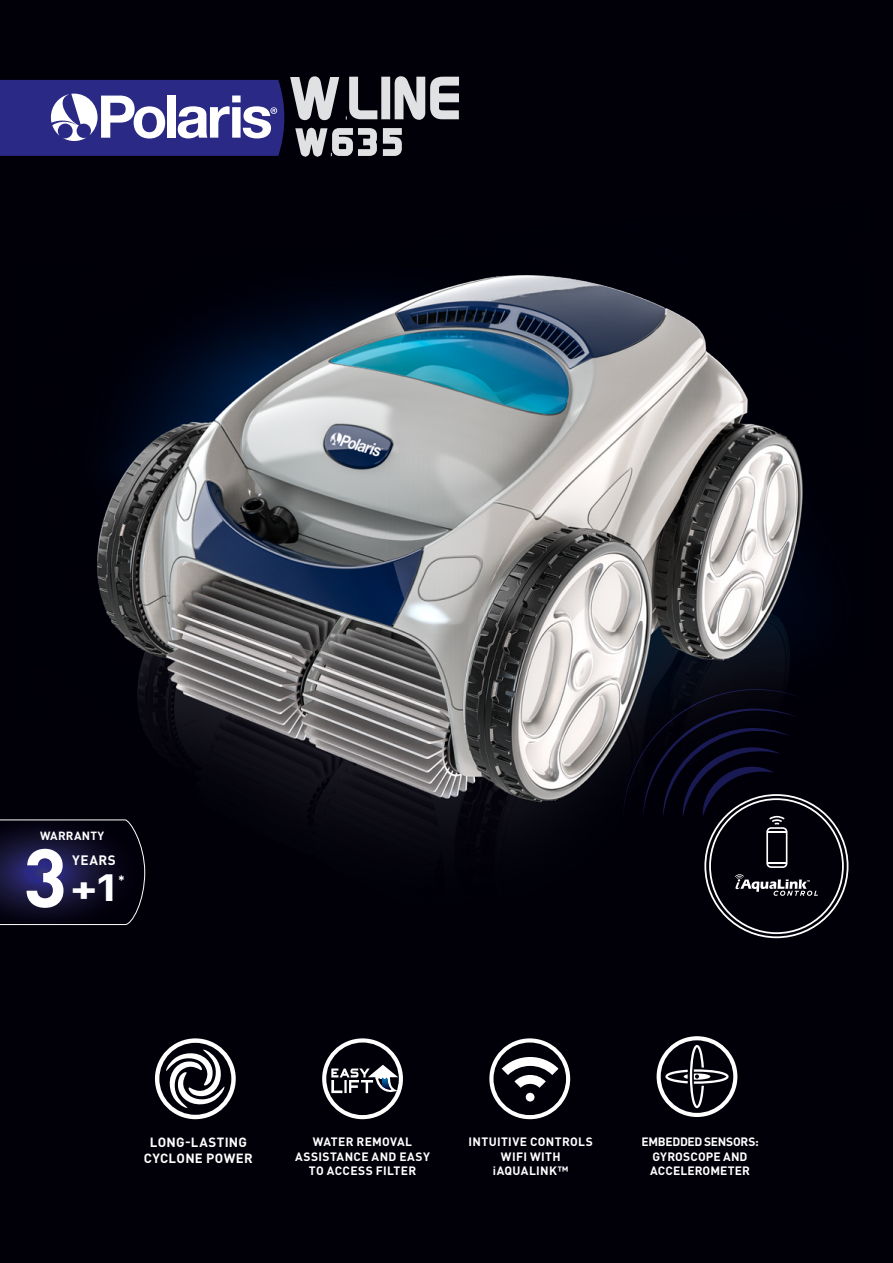
<style>
.page{position:relative;width:893px;height:1263px;background:#010009}
.page>*{position:absolute;margin:0;border:0;box-sizing:border-box;transform-origin:0 0}
.t1{font:700 81.6px "DIN Pro";color:#fff}
.t2{font:54.15px "Bazouk SSK";color:#e0e1e2}
.t3{font:700 37.5px "DIN Pro";color:#fff;scale:1.32 1}
.t4{font:33.9px "Bazouk SSK";color:#e0e1e2}
.t5{font:700 13.5px "DIN Pro";letter-spacing:.04em;color:#fff}
.t6{font:700 13.2px/15.9px "DIN Pro";letter-spacing:.025em;color:#fff;text-align:center}
.t7{font:700 12px/14.4px "DIN Pro";letter-spacing:.025em;color:#fff;text-align:center}
.t8{font:700 12px/14.4px "DIN Pro";letter-spacing:.005em;color:#fff;text-align:center}
.t9{font:700 11.7px "DIN Pro";letter-spacing:.025em;color:#fff}
</style>
<div class="page">
<svg style="left:0;top:76px;width:459px;height:81px"></svg>
<svg style="left:155px;top:1038px;width:81px;height:81px"></svg>
<svg style="left:322px;top:1038px;width:81px;height:81px"></svg>
<svg style="left:489px;top:1038px;width:81px;height:81px"></svg>
<svg style="left:657px;top:1036px;width:80px;height:81px"></svg>
<svg style="left:0;top:819px;width:21px;height:106px"></svg>
<img style="left:21px;top:275px;width:828px;height:664px">
<h2 class="t2" style="left:290px;top:72px;width:170px">W LINE</h2>
<h3 class="t4" style="left:296px;top:126px;width:108px">W 635</h3>
<p class="t9" style="left:40px;top:828px;width:66px">WARRANTY</p>
<h1 class="t1" style="left:23px;top:822px;width:46px">3</h1>
<p class="t5" style="left:72px;top:851px;width:45px">YEARS</p>
<h3 class="t3" style="left:70px;top:862px;width:40px">+1</h3>
<p class="t5" style="left:118px;top:871px;width:8px">*</p>
<p class="t6" style="left:144px;top:1134px;width:110px">LONG-LASTING<br>CYCLONE POWER</p>
<p class="t7" style="left:295px;top:1134px;width:136px">WATER REMOVAL<br>ASSISTANCE AND EASY<br>TO ACCESS FILTER</p>
<p class="t7" style="left:469px;top:1134px;width:126px">INTUITIVE CONTROLS<br>WIFI WITH iAQUALINK™</p>
<p class="t8" style="left:641px;top:1134px;width:119px">EMBEDDED SENSORS:<br>GYROSCOPE AND<br>ACCELEROMETER</p>
</div>
